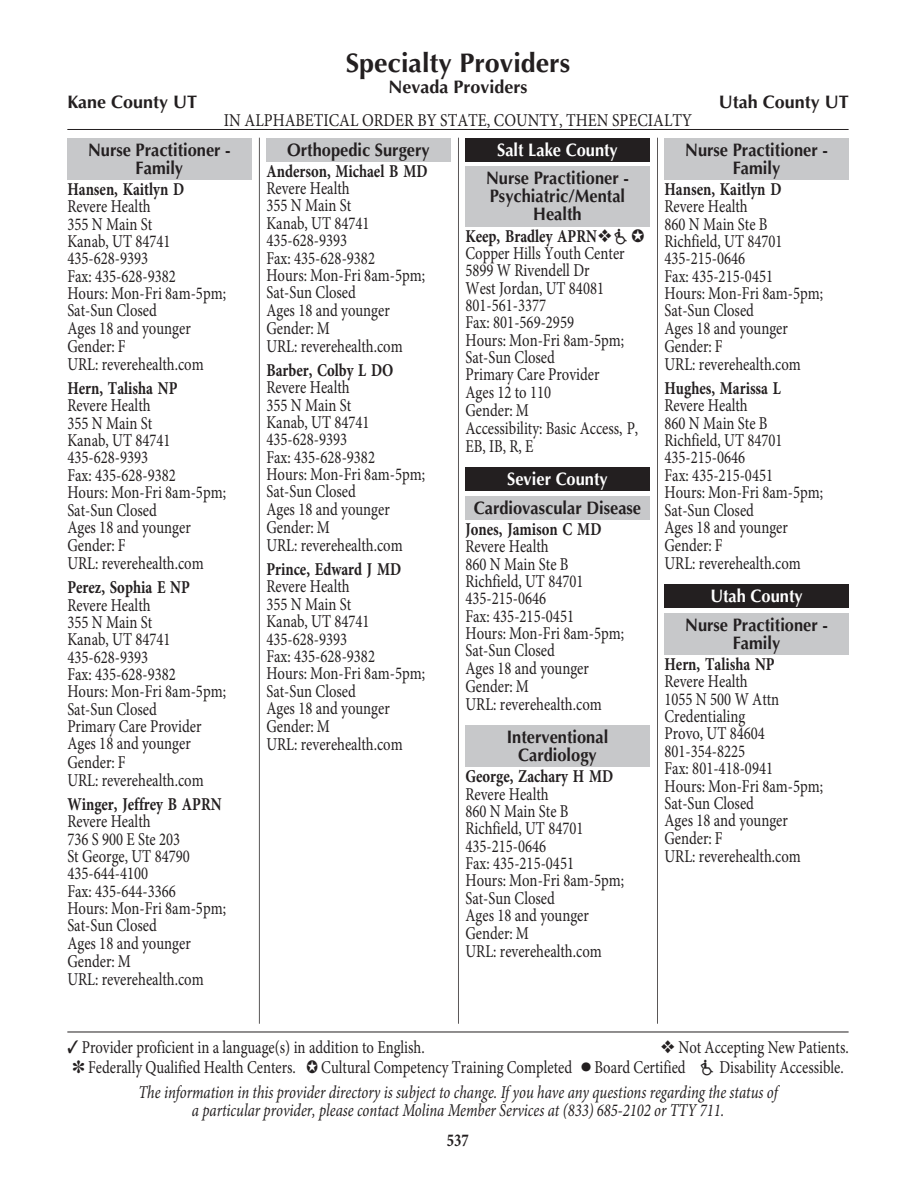
<style>
.page{position:relative;width:918px;height:1188px;background:#fff}
.page>*{position:absolute;margin:0;border:0;box-sizing:border-box;transform-origin:0 0}
.t1{font:700 27px "Optima";color:#231f20}
.t2{font:18.15px/17.5px "Minion Pro";color:#231f20;scale:.81 1}
.t3{font:700 18.15px/18.1px "Optima";color:#231f20;text-align:center;scale:.91 1}
.t4{font:italic 18.15px/18.1px "Minion Pro";color:#231f20;text-align:center;scale:.81 1}
.t5{font:18.15px "Minion Pro";color:#231f20;scale:.87 1}
.t6{font:700 18.15px "Optima";color:#231f20}
.t7{font:700 18.15px "Optima";color:#fff;scale:.91 1}
.t8{font:700 18.15px "Minion Pro";color:#231f20;scale:.81 1}
.s1{font-weight:700}
.s2{font-family:"Universal Newswith Comm Pi"}
</style>
<div class="page">
<div style="left:67px;top:138px;width:184px;height:42px;background:#c7c8ca"></div>
<div style="left:266px;top:138px;width:184px;height:24px;background:#c7c8ca"></div>
<div style="left:465px;top:138px;width:185px;height:24px;background:#231f20"></div>
<div style="left:465px;top:166px;width:185px;height:60px;background:#c7c8ca"></div>
<div style="left:465px;top:467px;width:185px;height:24px;background:#231f20"></div>
<div style="left:465px;top:496px;width:185px;height:24px;background:#c7c8ca"></div>
<div style="left:465px;top:725px;width:185px;height:42px;background:#c7c8ca"></div>
<div style="left:665px;top:138px;width:184px;height:42px;background:#c7c8ca"></div>
<div style="left:665px;top:584px;width:184px;height:24px;background:#231f20"></div>
<div style="left:665px;top:613px;width:184px;height:42px;background:#c7c8ca"></div>
<hr style="left:259px;top:138px;width:1px;height:886px;background:#231f20">
<hr style="left:458px;top:138px;width:1px;height:886px;background:#231f20">
<hr style="left:657px;top:138px;width:1px;height:886px;background:#231f20">
<hr style="left:67px;top:129px;width:782px;height:1px;background:#231f20">
<hr style="left:67px;top:1032px;width:782px;height:1px;background:#231f20">
<p class="t6" style="left:67px;top:94px;width:131px">Kane County UT</p>
<h1 class="t1" style="left:346px;top:52px;width:226px">Specialty Providers</h1>
<p class="t6" style="left:389px;top:79px;width:140px">Nevada Providers</p>
<p class="t5" style="left:224px;top:113px;width:540px">IN ALPHABETICAL ORDER BY STATE, COUNTY, THEN SPECIALTY</p>
<p class="t6" style="left:719px;top:94px;width:131px">Utah County UT</p>
<h5 class="t3" style="left:88px;top:142px;width:158px">Nurse Practitioner -<br>Family</h5>
<p class="t2" style="left:67px;top:182px;width:197px"><span class="s1">Hansen, Kaitlyn D<br></span>Revere Health<br>355 N Main St<br>Kanab, UT 84741<br>435-628-9393<br>Fax: 435-628-9382<br>Hours: Mon-Fri 8am-5pm;<br>Sat-Sun Closed<br>Ages 18 and younger<br>Gender: F<br>URL: reverehealth.com</p>
<p class="t2" style="left:67px;top:381px;width:197px"><span class="s1">Hern, Talisha NP<br></span>Revere Health<br>355 N Main St<br>Kanab, UT 84741<br>435-628-9393<br>Fax: 435-628-9382<br>Hours: Mon-Fri 8am-5pm;<br>Sat-Sun Closed<br>Ages 18 and younger<br>Gender: F<br>URL: reverehealth.com</p>
<p class="t2" style="left:67px;top:580px;width:197px"><span class="s1">Perez, Sophia E NP<br></span>Revere Health<br>355 N Main St<br>Kanab, UT 84741<br>435-628-9393<br>Fax: 435-628-9382<br>Hours: Mon-Fri 8am-5pm;<br>Sat-Sun Closed<br>Primary Care Provider<br>Ages 18 and younger<br>Gender: F<br>URL: reverehealth.com</p>
<p class="t2" style="left:67px;top:797px;width:197px"><span class="s1">Winger, Jeffrey B APRN<br></span>Revere Health<br>736 S 900 E Ste 203<br>St George, UT 84790<br>435-644-4100<br>Fax: 435-644-3366<br>Hours: Mon-Fri 8am-5pm;<br>Sat-Sun Closed<br>Ages 18 and younger<br>Gender: M<br>URL: reverehealth.com</p>
<h5 class="t3" style="left:287px;top:142px;width:158px">Orthopedic Surgery</h5>
<p class="t2" style="left:266px;top:164px;width:200px"><span class="s1">Anderson, Michael B MD<br></span>Revere Health<br>355 N Main St<br>Kanab, UT 84741<br>435-628-9393<br>Fax: 435-628-9382<br>Hours: Mon-Fri 8am-5pm;<br>Sat-Sun Closed<br>Ages 18 and younger<br>Gender: M<br>URL: reverehealth.com</p>
<p class="t2" style="left:266px;top:363px;width:197px"><span class="s1">Barber, Colby L DO<br></span>Revere Health<br>355 N Main St<br>Kanab, UT 84741<br>435-628-9393<br>Fax: 435-628-9382<br>Hours: Mon-Fri 8am-5pm;<br>Sat-Sun Closed<br>Ages 18 and younger<br>Gender: M<br>URL: reverehealth.com</p>
<p class="t2" style="left:266px;top:562px;width:197px"><span class="s1">Prince, Edward J MD<br></span>Revere Health<br>355 N Main St<br>Kanab, UT 84741<br>435-628-9393<br>Fax: 435-628-9382<br>Hours: Mon-Fri 8am-5pm;<br>Sat-Sun Closed<br>Ages 18 and younger<br>Gender: M<br>URL: reverehealth.com</p>
<h4 class="t7" style="left:497px;top:142px;width:134px">Salt Lake County</h4>
<h5 class="t3" style="left:486px;top:171px;width:158px">Nurse Practitioner -<br>Psychiatric/Mental<br>Health</h5>
<p class="t2" style="left:465px;top:229px;width:223px"><span class="s1">Keep, Bradley APRN</span>❖ ✪<br>Copper Hills Youth Center<br>5899 W Rivendell Dr<br>West Jordan, UT 84081<br>801-561-3377<br>Fax: 801-569-2959<br>Hours: Mon-Fri 8am-5pm;<br>Sat-Sun Closed<br>Primary Care Provider<br>Ages 12 to 110<br>Gender: M<br>Accessibility: Basic Access, P,<br>EB, IB, R, E</p>
<h4 class="t7" style="left:507px;top:472px;width:112px">Sevier County</h4>
<h5 class="t3" style="left:474px;top:500px;width:185px">Cardiovascular Disease</h5>
<p class="t2" style="left:465px;top:522px;width:197px"><span class="s1">Jones, Jamison C MD<br></span>Revere Health<br>860 N Main Ste B<br>Richfield, UT 84701<br>435-215-0646<br>Fax: 435-215-0451<br>Hours: Mon-Fri 8am-5pm;<br>Sat-Sun Closed<br>Ages 18 and younger<br>Gender: M<br>URL: reverehealth.com</p>
<h5 class="t3" style="left:507px;top:730px;width:113px">Interventional<br>Cardiology</h5>
<p class="t2" style="left:465px;top:769px;width:197px"><span class="s1">George, Zachary H MD<br></span>Revere Health<br>860 N Main Ste B<br>Richfield, UT 84701<br>435-215-0646<br>Fax: 435-215-0451<br>Hours: Mon-Fri 8am-5pm;<br>Sat-Sun Closed<br>Ages 18 and younger<br>Gender: M<br>URL: reverehealth.com</p>
<h5 class="t3" style="left:685px;top:142px;width:158px">Nurse Practitioner -<br>Family</h5>
<p class="t2" style="left:664px;top:182px;width:197px"><span class="s1">Hansen, Kaitlyn D<br></span>Revere Health<br>860 N Main Ste B<br>Richfield, UT 84701<br>435-215-0646<br>Fax: 435-215-0451<br>Hours: Mon-Fri 8am-5pm;<br>Sat-Sun Closed<br>Ages 18 and younger<br>Gender: F<br>URL: reverehealth.com</p>
<p class="t2" style="left:664px;top:381px;width:197px"><span class="s1">Hughes, Marissa L<br></span>Revere Health<br>860 N Main Ste B<br>Richfield, UT 84701<br>435-215-0646<br>Fax: 435-215-0451<br>Hours: Mon-Fri 8am-5pm;<br>Sat-Sun Closed<br>Ages 18 and younger<br>Gender: F<br>URL: reverehealth.com</p>
<h4 class="t7" style="left:710px;top:589px;width:103px">Utah County</h4>
<h5 class="t3" style="left:685px;top:617px;width:158px">Nurse Practitioner -<br>Family</h5>
<p class="t2" style="left:664px;top:657px;width:197px"><span class="s1">Hern, Talisha NP<br></span>Revere Health<br>1055 N 500 W Attn<br>Credentialing<br>Provo, UT 84604<br>801-354-8225<br>Fax: 801-418-0941<br>Hours: Mon-Fri 8am-5pm;<br>Sat-Sun Closed<br>Ages 18 and younger<br>Gender: F<br>URL: reverehealth.com</p>
<p class="t2" style="left:67px;top:1040px;width:443px">✓ Provider proficient in a language(s) in addition to English.</p>
<p class="t2" style="left:72px;top:1038px;width:960px;line-height:20.5px;text-indent:589px">❖ Not Accepting New Patients. ✽ Federally Qualified Health Centers. ✪ Cultural Competency Training Completed <span class="s2">●</span> Board Certified</p>
<p class="t2" style="left:719px;top:1061px;width:155px">Disability Accessible.</p>
<p class="t4" style="left:138px;top:1084px;width:791px">The information in this provider directory is subject to change. If you have any questions regarding the status of a particular provider, please contact Molina Member Services at (833) 685-2102 or TTY 711.</p>
<p class="t8" style="left:447px;top:1133px;width:29px">537</p>
</div>
